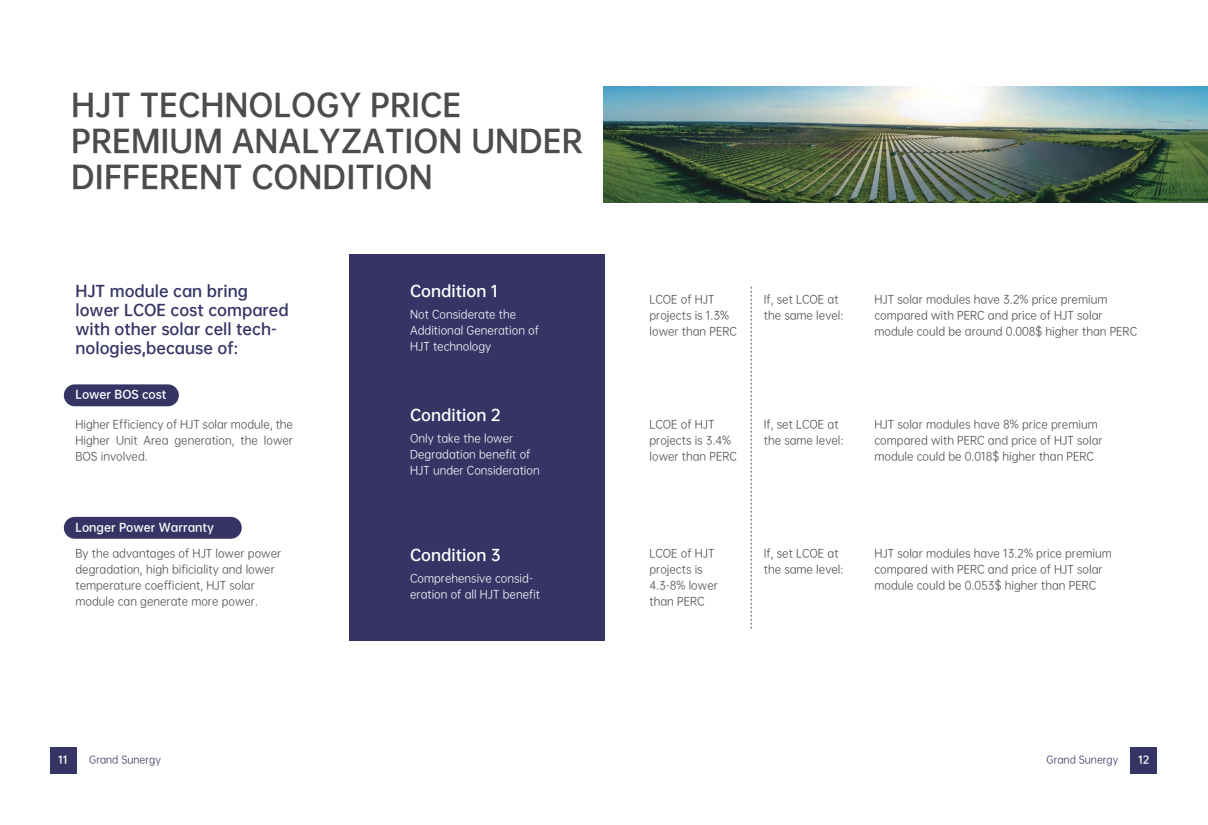
<style>
.page{position:relative;width:1208px;height:825px;background:#fff}
.page>*{position:absolute;margin:0;border:0;box-sizing:border-box;transform-origin:0 0}
.t1{font:30px/36px "OPPO Sans B";color:#4e4b4c}
.t2{font:15px/19px "OPPO Sans B";color:#353465}
.t3{font:15px "OPPO Sans B";color:#fff}
.t4{font:11px/16px "OPPO Sans R";color:#4e4b4c}
.t5{font:11px/16px "OPPO Sans R";color:#fff}
.t6{font:11px "OPPO Sans B";color:#fff}
.t7{font:10px "OPPO Sans R";color:#353465}
.t8{font:10px "OPPO Sans B";color:#fff}
</style>
<div class="page">
<img style="left:604px;top:87px;width:604px;height:116px">
<div style="left:349px;top:254px;width:255px;height:387px;background:#353465"></div>
<div style="left:64px;top:384px;width:115px;height:22px;background:#353465;border-radius:11px"></div>
<div style="left:64px;top:517px;width:178px;height:22px;background:#353465;border-radius:11px"></div>
<svg style="left:751px;top:287px;width:1px;height:342px"></svg>
<div style="left:51px;top:747px;width:26px;height:27px;background:#353465"></div>
<div style="left:1130px;top:747px;width:27px;height:27px;background:#353465"></div>
<h1 class="t1" style="left:71px;top:84px;width:513px">HJT TECHNOLOGY PRICE<br>PREMIUM ANALYZATION UNDER<br>DIFFERENT CONDITION</h1>
<h2 class="t2" style="left:75px;top:280px;width:215px">HJT module can bring lower LCOE cost compared with other solar cell tech&shy;nologies,because of:</h2>
<h2 class="t3" style="left:410px;top:278px;width:89px">Condition 1</h2>
<p class="t5" style="left:410px;top:306px;width:130px">Not Considerate the<br>Additional Generation of<br>HJT technology</p>
<p class="t6" style="left:75px;top:385px;width:93px">Lower BOS cost</p>
<p class="t4" style="left:75px;top:416px;width:219px;text-align:justify">Higher Efficiency of HJT solar module, the Higher Unit Area generation, the lower BOS involved.</p>
<p class="t6" style="left:75px;top:518px;width:140px">Longer Power Warranty</p>
<p class="t4" style="left:75px;top:544px;width:207px">By the advantages of HJT lower power degradation, high bificiality and lower temperature coefficient, HJT solar module can generate more power.</p>
<h2 class="t3" style="left:410px;top:402px;width:92px">Condition 2</h2>
<p class="t5" style="left:410px;top:430px;width:131px">Only take the lower<br>Degradation benefit of<br>HJT under Consideration</p>
<h2 class="t3" style="left:410px;top:542px;width:92px">Condition 3</h2>
<p class="t5" style="left:410px;top:569px;width:131px">Comprehensive consid&shy;eration of all HJT benefit</p>
<p class="t4" style="left:649px;top:290px;width:89px">LCOE of HJT projects is 1.3% lower than PERC</p>
<p class="t4" style="left:763px;top:290px;width:81px">If, set LCOE at the same level:</p>
<p class="t4" style="left:874px;top:290px;width:264px">HJT solar modules have 3.2% price premium compared with PERC and price of HJT solar module could be around 0.008$ higher than PERC</p>
<p class="t4" style="left:649px;top:415px;width:89px">LCOE of HJT projects is 3.4% lower than PERC</p>
<p class="t4" style="left:763px;top:415px;width:81px">If, set LCOE at the same level:</p>
<p class="t4" style="left:874px;top:415px;width:230px">HJT solar modules have 8% price premium compared with PERC and price of HJT solar module could be 0.018$ higher than PERC</p>
<p class="t4" style="left:649px;top:544px;width:70px">LCOE of HJT projects is<br>4.3-8% lower than PERC</p>
<p class="t4" style="left:763px;top:544px;width:81px">If, set LCOE at the same level:</p>
<p class="t4" style="left:874px;top:544px;width:239px">HJT solar modules have 13.2% price premium compared with PERC and price of HJT solar module could be 0.053$ higher than PERC</p>
<p class="t8" style="left:58px;top:751px;width:11px">11</p>
<p class="t7" style="left:89px;top:752px;width:73px">Grand Sunergy</p>
<p class="t7" style="left:1046px;top:752px;width:73px">Grand Sunergy</p>
<p class="t8" style="left:1138px;top:751px;width:13px">12</p>
</div>
